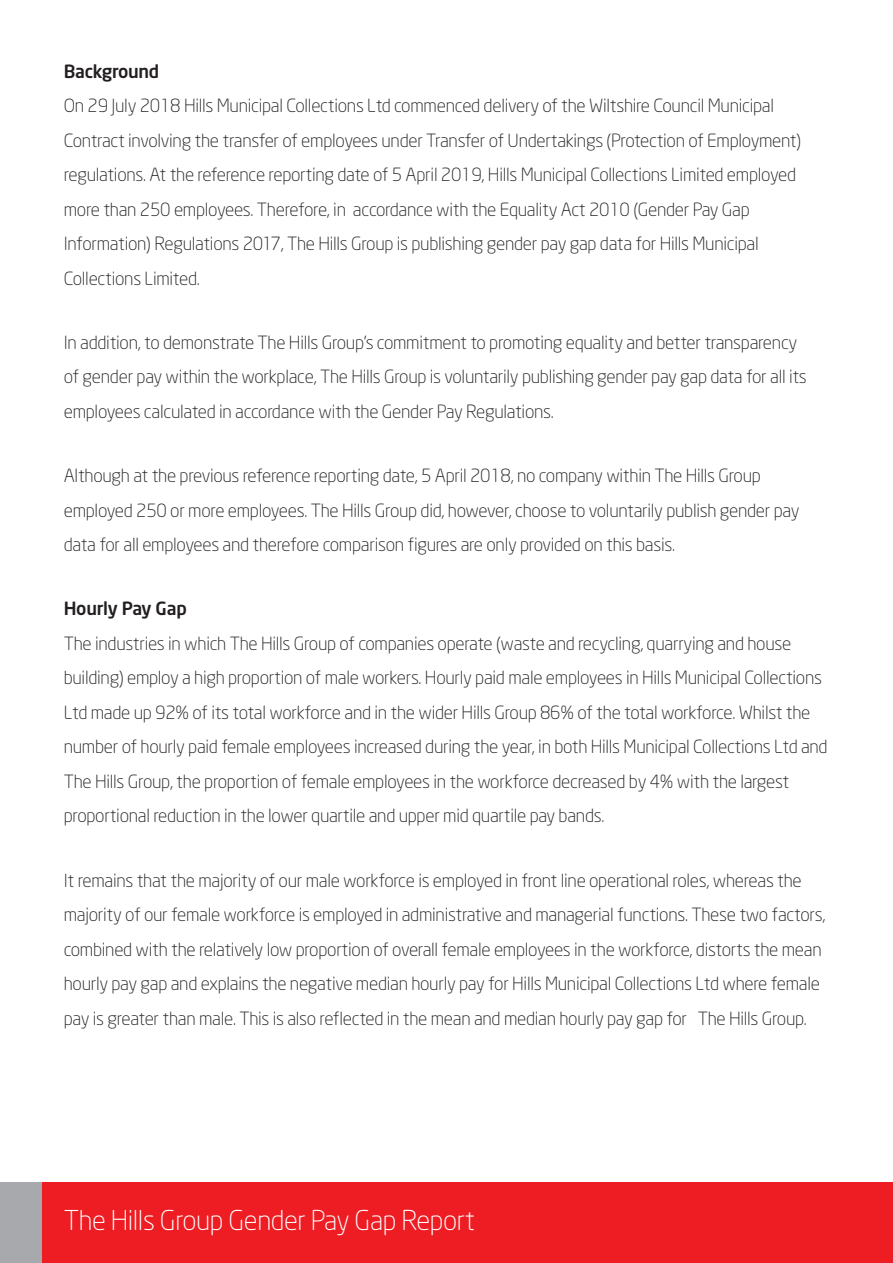
<style>
.page{position:relative;width:893px;height:1263px;background:#fff}
.page>*{position:absolute;margin:0;border:0;box-sizing:border-box;transform-origin:0 0}
.t1{font:300 27px "Neo Sans";letter-spacing:-.015em;color:#fff}
.t2{font:300 18px/34.5px "Neo Sans";letter-spacing:-.015em;color:#231f20}
.t3{font:500 18px "Neo Sans";letter-spacing:-.015em;color:#231f20}
</style>
<div class="page">
<div style="left:0;top:1182px;width:43px;height:81px;background:#a8a9ad"></div>
<div style="left:43px;top:1182px;width:850px;height:81px;background:#ee1d23"></div>
<p class="t3" style="left:64px;top:64px;width:97px">Background</p>
<p class="t2" style="left:64px;top:90px;width:739px">On 29 July 2018 Hills Municipal Collections Ltd commenced delivery of the Wiltshire Council Municipal Contract involving the transfer of employees under Transfer of Undertakings (Protection of Employment) regulations. At the reference reporting date of 5 April 2019, Hills Municipal Collections Limited employed more than 250 employees. Therefore, in accordance with the Equality Act 2010 (Gender Pay Gap Information) Regulations 2017, The Hills Group is publishing gender pay gap data for Hills Municipal Collections Limited.</p>
<p class="t2" style="left:64px;top:327px;width:745px">In addition, to demonstrate The Hills Group’s commitment to promoting equality and better transparency of gender pay within the workplace, The Hills Group is voluntarily publishing gender pay gap data for all its employees calculated in accordance with the Gender Pay Regulations.</p>
<p class="t2" style="left:64px;top:460px;width:737px">Although at the previous reference reporting date, 5 April 2018, no company within The Hills Group employed 250 or more employees. The Hills Group did, however, choose to voluntarily publish gender pay data for all employees and therefore comparison figures are only provided on this basis.</p>
<p class="t3" style="left:64px;top:602px;width:124px">Hourly Pay Gap</p>
<p class="t2" style="left:64px;top:628px;width:765px">The industries in which The Hills Group of companies operate (waste and recycling, quarrying and house building) employ a high proportion of male workers. Hourly paid male employees in Hills Municipal Collections Ltd made up 92% of its total workforce and in the wider Hills Group 86% of the total workforce. Whilst the number of hourly paid female employees increased during the year, in both Hills Municipal Collections Ltd and The Hills Group, the proportion of female employees in the workforce decreased by 4% with the largest proportional reduction in the lower quartile and upper mid quartile pay bands.</p>
<p class="t2" style="left:64px;top:864px;width:763px">It remains that the majority of our male workforce is employed in front line operational roles, whereas the majority of our female workforce is employed in administrative and managerial functions. These two factors, combined with the relatively low proportion of overall female employees in the workforce, distorts the mean hourly pay gap and explains the negative median hourly pay for Hills Municipal Collections Ltd where female pay is greater than male. This is also reflected in the mean and median hourly pay gap for The Hills Group.</p>
<h1 class="t1" style="left:64px;top:1210px;width:413px">The Hills Group Gender Pay Gap Report</h1>
</div>
